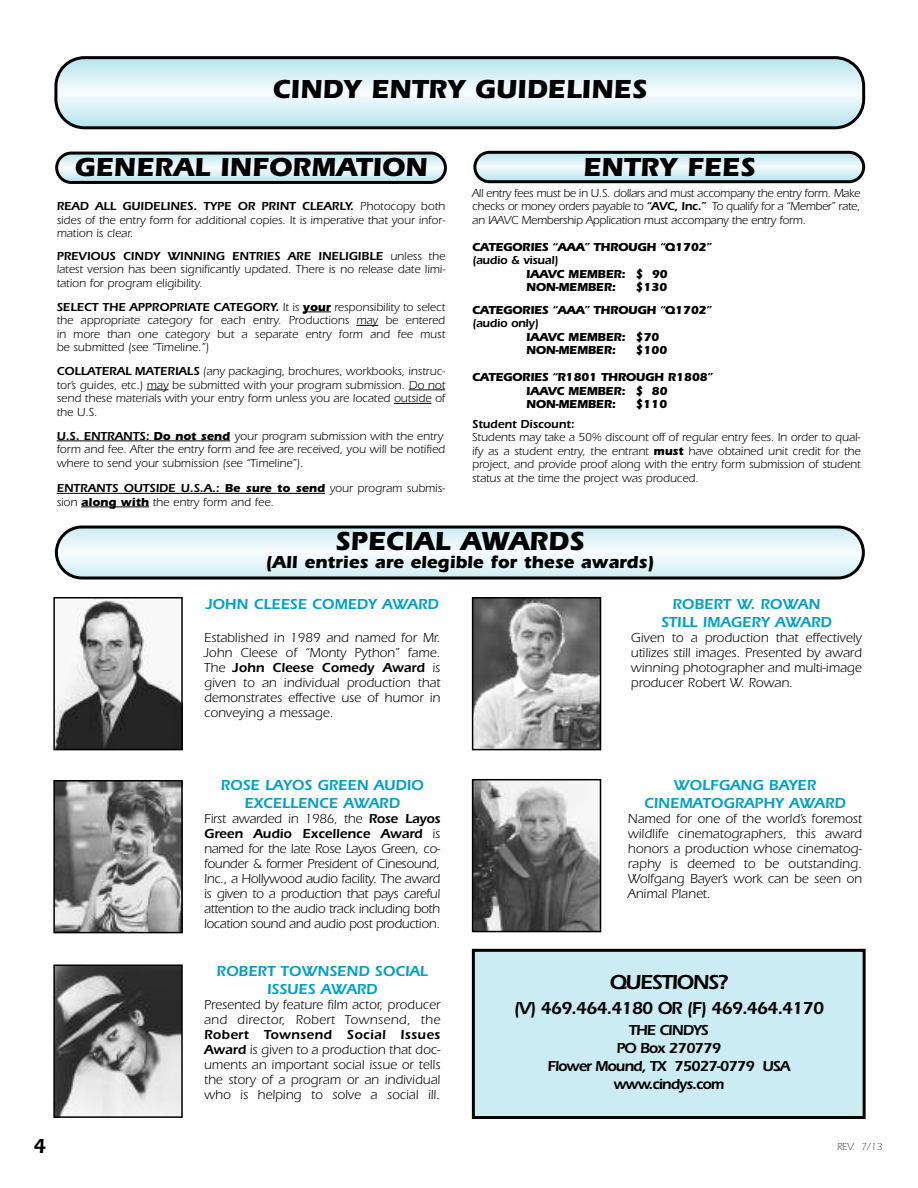
<style>
.page{position:relative;width:918px;height:1188px;background:#fff}
.page>*{position:absolute;margin:0;border:0;box-sizing:border-box;transform-origin:0 0}
.t1{font:700 27px "Itc Eras";color:#000}
.t2{font:600 21px "Itc Eras";letter-spacing:-.065em;color:#000}
.t3{font:700 18px "Itc Eras";color:#000}
.t4{font:600 18px "Itc Eras";letter-spacing:-.065em;color:#000}
.t5{font:600 15px/18px "Itc Eras";color:#02a0c6;text-align:center}
.t6{font:600 15px/18px "Itc Eras";letter-spacing:-.065em;color:#000;text-align:center}
.t7{font:13.5px/15px "Itc Eras";color:#000;text-align:justify}
.t8{font:12px/13.5px "Itc Eras";color:#000;text-align:justify}
.t9{font:700 12px/13.5px "Itc Eras";letter-spacing:-.025em;color:#000}
.t10{font:600 12px "Itc Eras";letter-spacing:-.025em;color:#000}
.t11{font:600 12px "Itc Eras";letter-spacing:-.005em;color:#000}
.t12{font:300 10.5px "Itc Eras";color:#000}
.s1{font-weight:600}
.s2{font-weight:700}
</style>
<div class="page">
<img style="left:56px;top:600px;width:124px;height:147px">
<div style="left:53px;top:597px;width:130px;height:153px;border:2px solid #000"></div>
<img style="left:475px;top:600px;width:123px;height:147px">
<div style="left:472px;top:597px;width:129px;height:153px;border:2px solid #000"></div>
<img style="left:56px;top:783px;width:124px;height:147px">
<div style="left:53px;top:780px;width:130px;height:153px;border:2px solid #000"></div>
<img style="left:475px;top:782px;width:123px;height:147px">
<div style="left:472px;top:779px;width:129px;height:153px;border:2px solid #000"></div>
<img style="left:56px;top:968px;width:124px;height:147px">
<div style="left:53px;top:965px;width:130px;height:153px;border:2px solid #000"></div>
<div style="left:473px;top:950px;width:391px;height:168px;background:#ccecf4"></div>
<div style="left:472px;top:949px;width:394px;height:170px;border:3px solid #000"></div>
<svg style="left:303px;top:312px;width:28px;height:1px"></svg>
<svg style="left:356px;top:325px;width:22px;height:1px"></svg>
<svg style="left:147px;top:390px;width:22px;height:1px"></svg>
<hr style="left:409px;top:390px;width:36px;height:1px;background:#000">
<hr style="left:394px;top:403px;width:38px;height:1px;background:#000">
<hr style="left:57px;top:441px;width:97px;height:1px;background:#000">
<hr style="left:154px;top:441px;width:76px;height:1px;background:#000">
<hr style="left:57px;top:493px;width:168px;height:1px;background:#000">
<hr style="left:225px;top:493px;width:40px;height:1px;background:#000">
<hr style="left:265px;top:493px;width:60px;height:1px;background:#000">
<hr style="left:81px;top:507px;width:68px;height:1px;background:#000">
<svg style="left:55px;top:152px;width:392px;height:32px;background:#b3c5ca"></svg>
<svg style="left:473px;top:151px;width:392px;height:32px;background:#b0c4c9"></svg>
<svg style="left:54px;top:56px;width:811px;height:73px"></svg>
<svg style="left:55px;top:526px;width:810px;height:53px"></svg>
<h1 class="t1" style="left:272px;top:80px;width:376px">CINDY ENTRY GUIDELINES</h1>
<h1 class="t1" style="left:74px;top:158px;width:355px">GENERAL INFORMATION</h1>
<h1 class="t1" style="left:583px;top:157px;width:174px">ENTRY FEES</h1>
<p class="t8" style="left:57px;top:201px;width:390px"><span class="s1">READ ALL GUIDELINES. TYPE OR PRINT CLEARLY.</span> Photocopy both sides of the entry form for additional copies. It is imperative that your infor&shy;mation is clear.</p>
<p class="t8" style="left:57px;top:250px;width:390px"><span class="s1">PREVIOUS CINDY WINNING ENTRIES ARE INELIGIBLE</span> unless the latest version has been significantly updated. There is no release date limi&shy;tation for program eligibility.</p>
<p class="t8" style="left:57px;top:301px;width:390px"><span class="s1">SELECT THE APPROPRIATE CATEGORY.</span> It is <span class="s2">your</span> responsibility to select the appropriate category for each entry. Productions may be entered in more than one category but a separate entry form and fee must be submitted (see “Timeline.”)</p>
<p class="t8" style="left:57px;top:366px;width:390px"><span class="s1">COLLATERAL MATERIALS</span> (any packaging, brochures, workbooks, instruc&shy;tor’s guides, etc.) may be submitted with your program submission. Do not send these materials with your entry form unless you are located outside of the U.S.</p>
<p class="t8" style="left:57px;top:430px;width:390px;text-align:left"><span class="s1">U.S. ENTRANTS:</span> <span class="s2">Do not send</span> your program submission with the entry form and fee. After the entry form and fee are received, you will be notified where to send your submission (see “Timeline”).</p>
<p class="t8" style="left:57px;top:483px;width:390px"><span class="s1">ENTRANTS OUTSIDE U.S.A.:</span> <span class="s2">Be sure to send</span> your program submis&shy;sion <span class="s2">along with</span> the entry form and fee.</p>
<p class="t8" style="left:472px;top:187px;width:390px">All entry fees must be in U.S. dollars and must accompany the entry form. Make checks or money orders payable to <span class="s1">“AVC, Inc.”</span> To qualify for a “Member” rate, an IAAVC Membership Application must accompany the entry form.</p>
<p class="t9" style="left:472px;top:241px;width:241px">CATEGORIES “AAA” THROUGH “Q1702”</p>
<p class="t10" style="left:472px;top:256px;width:88px">(audio &amp; visual)</p>
<p class="t9" style="left:526px;top:268px;width:143px">IAAVC MEMBER: $ 90<br>NON-MEMBER:</p>
<p class="t9" style="left:472px;top:277px;width:241px;line-height:22.5px;text-indent:163px">$130<br>CATEGORIES “AAA” THROUGH “Q1702”</p>
<p class="t10" style="left:472px;top:319px;width:68px">(audio only)</p>
<p class="t9" style="left:526px;top:331px;width:135px">IAAVC MEMBER: $70<br>NON-MEMBER:</p>
<p class="t9" style="left:636px;top:345px;width:33px">$100</p>
<p class="t9" style="left:526px;top:372px;width:188px;text-indent:-54px">CATEGORIES “R1801 THROUGH R1808”<br>IAAVC MEMBER: $ 80<br>NON-MEMBER:</p>
<p class="t9" style="left:635px;top:399px;width:33px">$110</p>
<p class="t11" style="left:472px;top:420px;width:104px">Student Discount:</p>
<p class="t8" style="left:472px;top:432px;width:390px">Students may take a 50% discount off of regular entry fees. In order to qual&shy;ify as a student entry, the entrant <span class="s2">must</span> have obtained unit credit for the project, and provide proof along with the entry form submission of student status at the time the project was produced.</p>
<h1 class="t1" style="left:335px;top:532px;width:251px">SPECIAL AWARDS</h1>
<h3 class="t3" style="left:265px;top:556px;width:391px">(All entries are elegible for these awards)</h3>
<p class="t5" style="left:206px;top:596px;width:235px">JOHN CLEESE COMEDY AWARD</p>
<p class="t7" style="left:204px;top:631px;width:238px">Established in 1989 and named for Mr.<br>John Cleese of “Monty Python” fame.<br>The <span class="s1">John Cleese Comedy Award</span> is given to an individual production that demonstrates effective use of humor in conveying a message.</p>
<p class="t5" style="left:221px;top:778px;width:205px">ROSE LAYOS GREEN AUDIO<br>EXCELLENCE AWARD</p>
<p class="t7" style="left:204px;top:812px;width:238px">First awarded in 1986, the <span class="s1">Rose Layos Green Audio Excellence Award</span> is named for the late Rose Layos Green, co&shy;founder &amp; former President of Cinesound, Inc., a Hollywood audio facility. The award is given to a production that pays careful attention to the audio track including both location sound and audio post production.</p>
<p class="t5" style="left:217px;top:963px;width:213px">ROBERT TOWNSEND SOCIAL<br>ISSUES AWARD</p>
<p class="t7" style="left:204px;top:998px;width:238px">Presented by feature film actor, producer and director, Robert Townsend, the</p>
<p class="t7" style="left:204px;top:1028px;width:238px"><span class="s1">Robert Townsend Social Issues Award</span> is given to a production that doc&shy;uments an important social issue or tells the story of a program or an individual who is helping to solve a social ill.</p>
<p class="t5" style="left:661px;top:596px;width:172px">ROBERT W. ROWAN<br>STILL IMAGERY AWARD</p>
<p class="t7" style="left:631px;top:631px;width:233px">Given to a production that effectively utilizes still images. Presented by award winning photographer and multi-image producer Robert W. Rowan.</p>
<p class="t5" style="left:644px;top:778px;width:203px">WOLFGANG BAYER<br>CINEMATOGRAPHY AWARD</p>
<p class="t7" style="left:628px;top:813px;width:236px">Named for one of the world’s foremost wildlife cinematographers, this award honors a production whose cinematog&shy;raphy is deemed to be outstanding.<br>Wolfgang Bayer’s work can be seen on Animal Planet.</p>
<h2 class="t2" style="left:609px;top:975px;width:120px">QUESTIONS?</h2>
<h3 class="t4" style="left:514px;top:1002px;width:312px">(V) 469.464.4180 OR (F) 469.464.4170</h3>
<p class="t6" style="left:547px;top:1023px;width:244px">THE CINDYS<br>PO Box 270779<br>Flower Mound, TX 75027-0779 USA www.cindys.com</p>
<h2 class="t2" style="left:33px;top:1138px;width:15px">4</h2>
<p class="t12" style="left:837px;top:1143px;width:47px">REV. 7/13</p>
</div>
